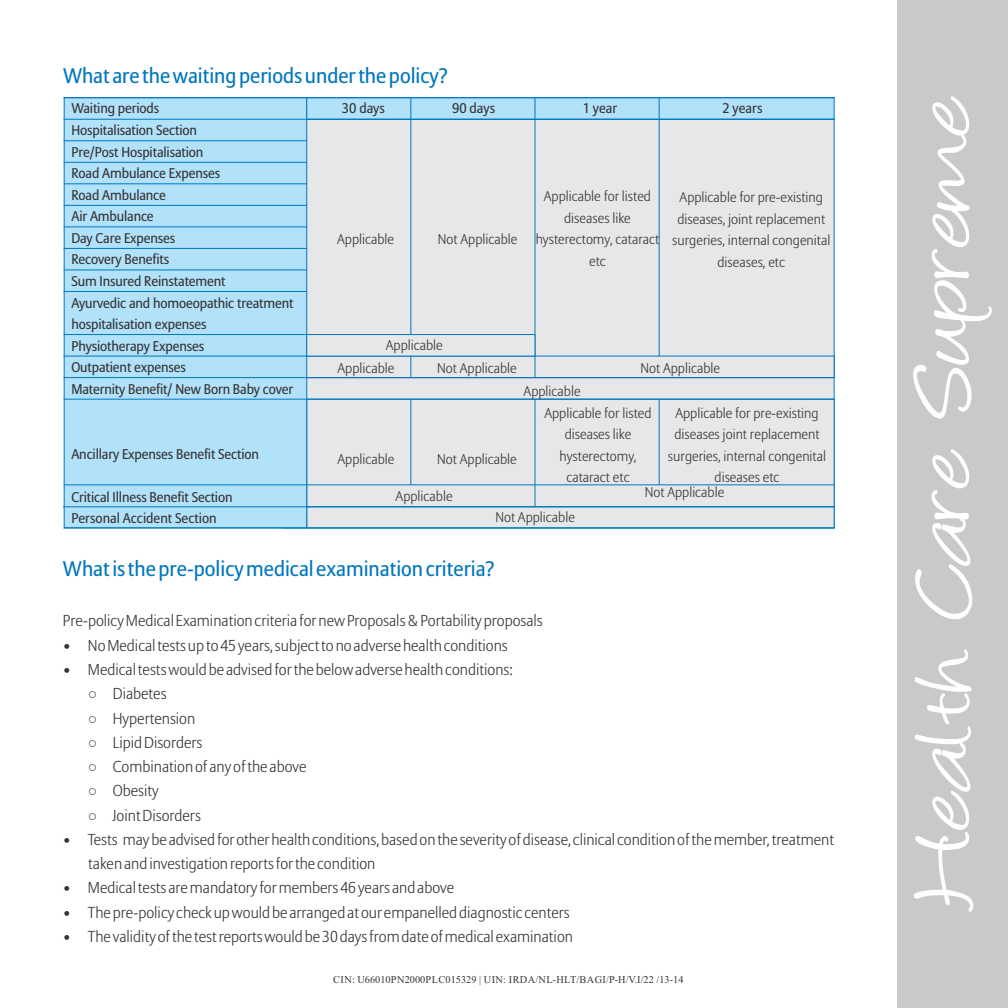
<style>
.page{position:relative;width:1008px;height:1008px;background:#fff}
.page>*{position:absolute;margin:0;border:0;box-sizing:border-box;transform-origin:0 0}
.t1{font:91.35px "Angelina";color:#fefefe;scale:1.4 1}
.t2{font:21px "Allianz Sans";color:#0077bd}
.t3{font:300 15.75px/24.3px "Allianz Sans";color:#373435}
.t4{font:300 14px/21.5px "Allianz Sans";color:#373435;text-align:center}
.t5{font:14px/21.5px "Allianz Sans";letter-spacing:-.01em;color:#373435}
.t6{font:10.33px "Times New Roman";letter-spacing:.02em;color:#373435}
.s1{font-family:"Arial";font-weight:400}
</style>
<div class="page">
<div style="left:897px;top:0;width:111px;height:1008px;background:#c7c9cb"></div>
<div style="left:308px;top:378px;width:527px;height:20px;background:#e6e7e8"></div>
<div style="left:308px;top:508px;width:527px;height:21px;background:#e6e7e8"></div>
<div style="left:308px;top:398px;width:527px;height:110px;background:#e6e7e8"></div>
<div style="left:308px;top:120px;width:527px;height:214px;background:#e6e7e8"></div>
<div style="left:63px;top:97px;width:245px;height:432px;background:#b1e2fa"></div>
<svg style="left:306px;top:98px;width:529px;height:21px"></svg>
<hr style="left:535px;top:399px;width:1px;height:107px;background:#0077bd">
<hr style="left:659px;top:399px;width:1px;height:86px;background:#0077bd">
<hr style="left:64px;top:527px;width:771px;height:1px;background:#0077bd">
<hr style="left:63px;top:506px;width:771px;height:1px;background:#0077bd">
<hr style="left:64px;top:484px;width:770px;height:1px;background:#0077bd">
<hr style="left:64px;top:399px;width:770px;height:1px;background:#0077bd">
<hr style="left:64px;top:377px;width:770px;height:1px;background:#0077bd">
<hr style="left:64px;top:356px;width:770px;height:1px;background:#0077bd">
<hr style="left:64px;top:334px;width:471px;height:1px;background:#0077bd">
<hr style="left:64px;top:291px;width:243px;height:1px;background:#0077bd">
<hr style="left:64px;top:270px;width:243px;height:1px;background:#0077bd">
<hr style="left:64px;top:248px;width:243px;height:1px;background:#0077bd">
<hr style="left:64px;top:226px;width:243px;height:1px;background:#0077bd">
<hr style="left:64px;top:205px;width:243px;height:1px;background:#0077bd">
<hr style="left:64px;top:183px;width:243px;height:1px;background:#0077bd">
<hr style="left:64px;top:162px;width:243px;height:1px;background:#0077bd">
<hr style="left:64px;top:140px;width:243px;height:1px;background:#0077bd">
<hr style="left:64px;top:119px;width:771px;height:1px;background:#0077bd">
<hr style="left:64px;top:97px;width:771px;height:1px;background:#0077bd">
<hr style="left:410px;top:97px;width:1px;height:259px;background:#0077bd">
<hr style="left:410px;top:399px;width:1px;height:86px;background:#0077bd">
<hr style="left:535px;top:97px;width:1px;height:281px;background:#0077bd">
<hr style="left:659px;top:97px;width:1px;height:259px;background:#0077bd">
<svg style="left:282px;top:334px;width:553px;height:44px"></svg>
<h2 class="t2" style="left:63px;top:67px;width:387px">What are the waiting periods under the policy?</h2>
<p class="t5" style="left:71px;top:99px;width:224px">Waiting periods<br>Hospitalisation Section<br>Pre/Post Hospitalisation<br>Road Ambulance Expenses<br>Road Ambulance<br>Air Ambulance<br>Day Care Expenses<br>Recovery Benefits<br>Sum Insured Reinstatement<br>Ayurvedic and homoeopathic treatment hospitalisation expenses<br>Physiotherapy Expenses<br>Outpatient expenses<br>Maternity Benefit/ New Born Baby cover</p>
<p class="t5" style="left:71px;top:444px;width:189px">Ancillary Expenses Benefit Section</p>
<p class="t5" style="left:71px;top:487px;width:163px">Critical Illness Benefit Section<br>Personal Accident Section</p>
<p class="t5" style="left:342px;top:99px;width:45px">30 days</p>
<p class="t5" style="left:452px;top:99px;width:45px">90 days</p>
<p class="t5" style="left:583px;top:99px;width:36px">1 year</p>
<p class="t5" style="left:723px;top:99px;width:41px">2 years</p>
<p class="t4" style="left:337px;top:230px;width:58px">Applicable</p>
<p class="t4" style="left:438px;top:230px;width:81px">Not Applicable</p>
<p class="t4" style="left:536px;top:186px;width:125px">Applicable for listed diseases like hysterectomy, cataract etc</p>
<p class="t4" style="left:672px;top:187px;width:160px">Applicable for pre-existing diseases, joint replacement surgeries, internal congenital diseases, etc</p>
<p class="t4" style="left:338px;top:335px;width:107px;line-height:22.8px;text-align:left;text-indent:48px">Applicable<br>Applicable</p>
<p class="t4" style="left:437px;top:359px;width:81px">Not Applicable</p>
<p class="t4" style="left:641px;top:359px;width:81px">Not Applicable</p>
<p class="t4" style="left:524px;top:382px;width:58px">Applicable</p>
<p class="t4" style="left:338px;top:449px;width:58px">Applicable</p>
<p class="t4" style="left:437px;top:449px;width:81px">Not Applicable</p>
<p class="t4" style="left:396px;top:486px;width:58px">Applicable</p>
<p class="t4" style="left:544px;top:403px;width:109px">Applicable for listed diseases like hysterectomy, cataract etc</p>
<p class="t4" style="left:668px;top:403px;width:160px">Applicable for pre-existing diseases joint replacement surgeries, internal congenital diseases etc</p>
<p class="t4" style="left:645px;top:483px;width:81px">Not Applicable</p>
<p class="t4" style="left:495px;top:508px;width:81px">Not Applicable</p>
<h2 class="t2" style="left:63px;top:560px;width:433px">What is the pre-policy medical examination criteria?</h2>
<p class="t3" style="left:63px;top:610px;width:481px">Pre-policy Medical Examination criteria for new Proposals &amp; Portability proposals</p>
<p class="t3" style="left:63px;top:634px;width:446px">• No Medical tests up to 45 years, subject to no adverse health conditions</p>
<p class="t3" style="left:63px;top:659px;width:451px">• Medical tests would be advised for the below adverse health conditions:</p>
<p class="t3" style="left:88px;top:683px;width:80px"><span class="s1">○</span> Diabetes</p>
<p class="t3" style="left:88px;top:707px;width:109px"><span class="s1">○</span> Hypertension</p>
<p class="t3" style="left:88px;top:731px;width:116px"><span class="s1">○</span> Lipid Disorders</p>
<p class="t3" style="left:88px;top:756px;width:220px"><span class="s1">○</span> Combination of any of the above</p>
<p class="t3" style="left:88px;top:780px;width:72px"><span class="s1">○</span> Obesity</p>
<p class="t3" style="left:88px;top:804px;width:115px"><span class="s1">○</span> Joint Disorders</p>
<p class="t3" style="left:88px;top:828px;width:747px;text-indent:-25px">• Tests may be advised for other health conditions, based on the severity of disease, clinical condition of the member, treatment taken and investigation reports for the condition</p>
<p class="t3" style="left:63px;top:877px;width:393px">• Medical tests are mandatory for members 46 years and above</p>
<p class="t3" style="left:63px;top:901px;width:508px">• The pre-policy check up would be arranged at our empanelled diagnostic centers</p>
<p class="t3" style="left:63px;top:925px;width:512px">• The validity of the test reports would be 30 days from date of medical examination</p>
<p class="t6" style="left:333px;top:976px;width:352px">CIN: U66010PN2000PLC015329 | UIN: IRDA/NL-HLT/BAGI/P-H/V.I/22 /13-14</p>
<h1 class="t1" style="left:905px;top:905px;width:582px;rotate:-90deg">Health Care Supreme</h1>
</div>
